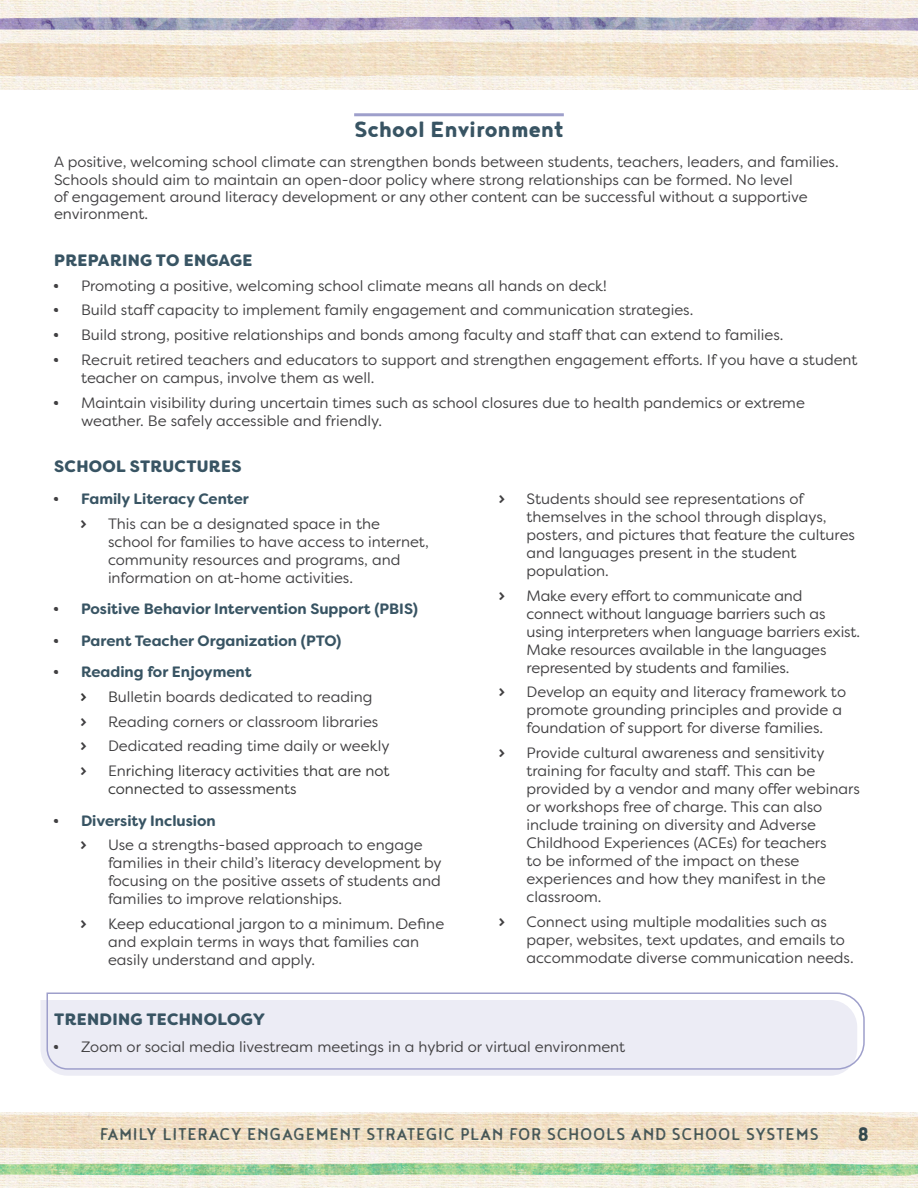
<style>
.page{position:relative;width:918px;height:1188px;background:#fff}
.page>*{position:absolute;margin:0;border:0;box-sizing:border-box;transform-origin:0 0}
.t1{font:27px "Noyh A Cafe";color:#385463}
.t2{font:24px "Noyh A Text 3";color:#385463}
.t3{font:21px "Noyh A Text 2";letter-spacing:.03em;color:#4c6572}
.t4{font:900 16.5px "Filson Soft";letter-spacing:.02em;color:#385463}
.t5{font:15px/18px "Filson Soft";color:#414042}
.t6{font:700 15px "Filson Soft";color:#385463}
.t7{font:15px/18px "Filson Soft";color:#373737}
.t8{font:15px "Le Osler Rough";color:#414042}
.t9{font:15px "Le Osler Rough";color:#373737}
.s1{font-family:"Le Osler Rough"}
.s2{font-family:"Le Osler Rough";font-weight:400;color:#414042}
.s3{color:#373737}
.s4{color:#414042}
</style>
<div class="page">
<img style="left:0;top:1113px;width:918px;height:75px">
<img style="left:0;top:0;width:918px;height:89px">
<hr style="left:354px;top:113px;width:210px;height:3px;background:#9e9fcb">
<div style="left:41px;top:1000px;width:805px;height:76px;background:#ececf5"></div>
<svg style="left:46px;top:992px;width:819px;height:78px;background:#eaeaf4"></svg>
<h1 class="t1" style="left:354px;top:113px;width:211px">School Environment</h1>
<p class="t5" style="left:54px;top:153px;width:786px;line-height:17.2px">A positive, welcoming school climate can strengthen bonds between students, teachers, leaders, and families.<br>Schools should aim to maintain an open-door policy where strong relationships can be formed. No level<br>of engagement around literacy development or any other content can be successful without a supportive environment.</p>
<p class="t4" style="left:54px;top:249px;width:200px">PREPARING TO ENGAGE</p>
<p class="t5" style="left:54px;top:276px;width:554px"><span class="s1">•</span> Promoting a positive, welcoming school climate means all hands on deck!</p>
<p class="t5" style="left:54px;top:301px;width:641px"><span class="s1">•</span> Build staff capacity to implement family engagement and communication strategies.</p>
<p class="t5" style="left:54px;top:326px;width:731px"><span class="s1">•</span> Build strong, positive relationships and bonds among faculty and staff that can extend to families.</p>
<p class="t5" style="left:81px;top:351px;width:778px;text-indent:-27px"><span class="s1">•</span> Recruit retired teachers and educators to support and strengthen engagement efforts. If you have a student teacher on campus, involve them as well.</p>
<p class="t5" style="left:81px;top:393px;width:725px;text-indent:-27px"><span class="s1">•</span> Maintain visibility during uncertain times such as school closures due to health pandemics or extreme weather. Be safely accessible and friendly.</p>
<p class="t4" style="left:54px;top:456px;width:189px">SCHOOL STRUCTURES</p>
<p class="t6" style="left:54px;top:489px;width:196px"><span class="s2">•</span> Family Literacy Center</p>
<p class="t8" style="left:81px;top:515px;width:8px">›</p>
<p class="t5" style="left:108px;top:514px;width:322px">This can be a designated space in the school for families to have access to internet, community resources and programs, and information on at-home activities.</p>
<p class="t6" style="left:54px;top:599px;width:365px"><span class="s2">•</span> Positive Behavior Intervention Support (PBIS)</p>
<p class="t6" style="left:54px;top:631px;width:289px"><span class="s2">•</span> Parent Teacher Organization (PTO)</p>
<p class="t6" style="left:54px;top:662px;width:199px"><span class="s2">•</span> Reading for Enjoyment</p>
<p class="t9" style="left:81px;top:688px;width:8px">›</p>
<p class="t5" style="left:108px;top:688px;width:266px"><span class="s3">B</span>ulletin boards dedicated to reading</p>
<p class="t8" style="left:81px;top:713px;width:8px">›</p>
<p class="t5" style="left:108px;top:712px;width:272px">Reading corners or classroom libraries</p>
<p class="t8" style="left:81px;top:737px;width:8px">›</p>
<p class="t5" style="left:108px;top:737px;width:283px">Dedicated reading time daily or weekly</p>
<p class="t8" style="left:81px;top:762px;width:8px">›</p>
<p class="t7" style="left:108px;top:762px;width:283px"><span class="s4">En</span>riching literacy activities that are not connected to assessments</p>
<p class="t6" style="left:54px;top:811px;width:163px"><span class="s2">•</span> Diversity Inclusion</p>
<p class="t8" style="left:81px;top:836px;width:8px">›</p>
<p class="t5" style="left:108px;top:836px;width:335px">Use a strengths-based approach to engage families in their child’s literacy development by focusing on the positive assets of students and families to improve relationships.</p>
<p class="t8" style="left:81px;top:915px;width:8px">›</p>
<p class="t5" style="left:108px;top:915px;width:338px">Keep educational jargon to a minimum. Define and explain terms in ways that families can easily understand and apply.</p>
<p class="t8" style="left:500px;top:490px;width:8px">›</p>
<p class="t5" style="left:526px;top:490px;width:330px">Students should see representations of themselves in the school through displays, posters, and pictures that feature the cultures and languages present in the student population.</p>
<p class="t8" style="left:500px;top:587px;width:8px">›</p>
<p class="t5" style="left:526px;top:586px;width:335px">Make every effort to communicate and connect without language barriers such as using interpreters when language barriers exist.<br>Make resources available in the languages represented by students and families.</p>
<p class="t8" style="left:500px;top:683px;width:8px">›</p>
<p class="t5" style="left:526px;top:683px;width:321px">Develop an equity and literacy framework to promote grounding principles and provide a foundation of support for diverse families.</p>
<p class="t8" style="left:500px;top:744px;width:8px">›</p>
<p class="t5" style="left:526px;top:744px;width:335px">Provide cultural awareness and sensitivity training for faculty and staff. This can be provided by a vendor and many offer webinars or workshops free of charge. This can also include training on diversity and Adverse Childhood Experiences (ACEs) for teachers<br>to be informed of the impact on these experiences and how they manifest in the classroom.</p>
<p class="t8" style="left:500px;top:913px;width:8px">›</p>
<p class="t5" style="left:526px;top:913px;width:329px">Connect using multiple modalities such as paper, websites, text updates, and emails to accommodate diverse communication needs.</p>
<p class="t4" style="left:54px;top:1009px;width:212px">TRENDING TECHNOLOGY</p>
<p class="t5" style="left:54px;top:1038px;width:573px"><span class="s1">•</span> Zoom or social media livestream meetings in a hybrid or virtual environment</p>
<h3 class="t3" style="left:99px;top:1122px;width:721px">FAMILY LITERACY ENGAGEMENT STRATEGIC PLAN FOR SCHOOLS AND SCHOOL SYSTEMS</h3>
<h2 class="t2" style="left:857px;top:1120px;width:13px">8</h2>
</div>
